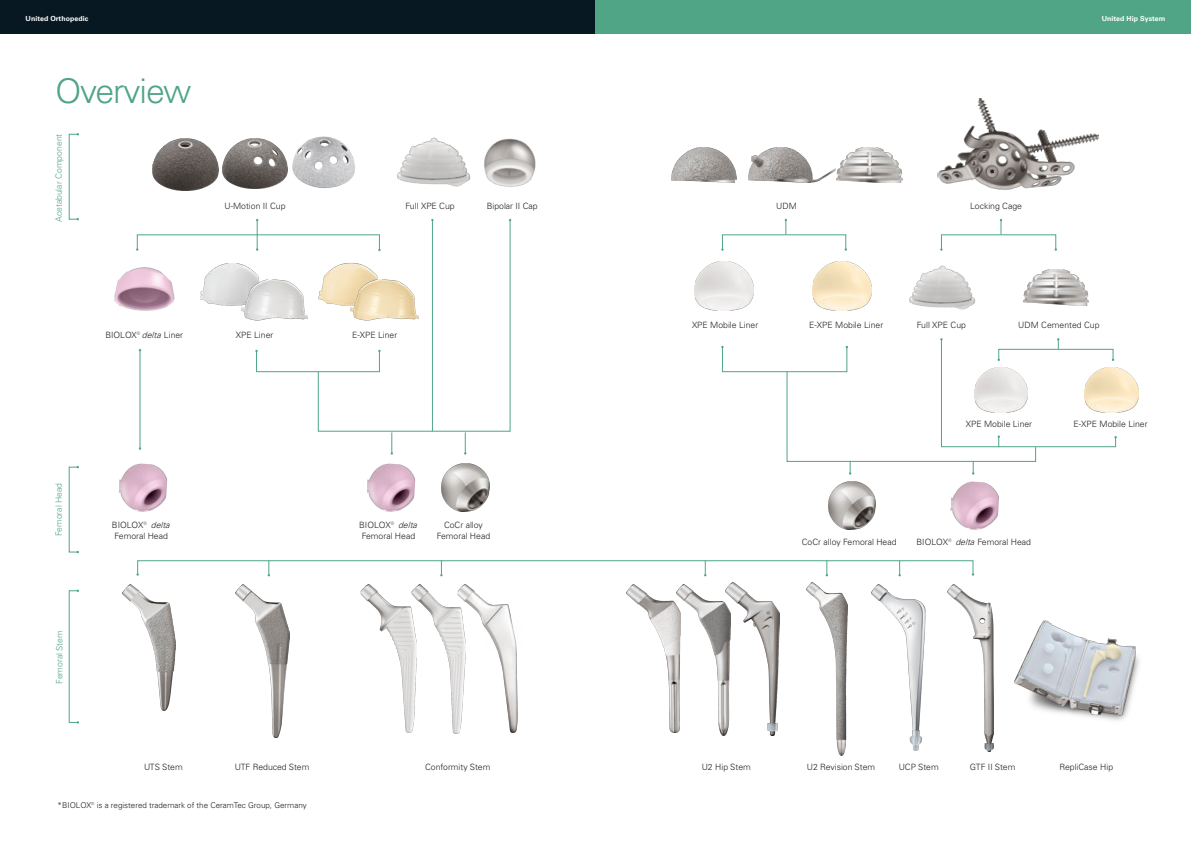
<style>
.page{position:relative;width:1191px;height:842px;background:#fff}
.page>*{position:absolute;margin:0;border:0;box-sizing:border-box;transform-origin:0 0}
.大標{font:300 34px "Univers LT Pro 45";letter-spacing:-.03em;color:#4fa586}
.內文{font:300 8.6px/11px "Univers LT Pro 45";color:#231f20}
.內文-2{font:300 8.6px "Univers LT Pro 45";color:#4fa586}
.內文-3{font:300 8px "Univers LT Pro 45";color:#231f20}
.t1{font:700 7px "Univers LT Pro 65";letter-spacing:.01em;color:#fff}
.s1{font-style:italic}
</style>
<div class="page">
<img style="left:937px;top:98px;width:162px;height:92px">
<div style="left:69px;top:134px;width:9px;height:85px;border:1px solid #4fa586"></div>
<div style="left:69px;top:467px;width:9px;height:85px;border:1px solid #4fa586"></div>
<div style="left:69px;top:590px;width:9px;height:133px;border:1px solid #4fa586"></div>
<div style="left:722px;top:234px;width:124px;height:16px;border:1px solid #4fa586"></div>
<div style="left:941px;top:234px;width:115px;height:16px;border:1px solid #4fa586"></div>
<hr style="left:257px;top:220px;width:1px;height:30px;background:#4fa586">
<svg style="left:136px;top:234px;width:182px;height:17px"></svg>
<svg style="left:784px;top:219px;width:3px;height:15px"></svg>
<svg style="left:999px;top:219px;width:3px;height:15px"></svg>
<div style="left:256px;top:351px;width:124px;height:21px;border:1px solid #4fa586"></div>
<div style="left:722px;top:347px;width:125px;height:25px;border:1px solid #4fa586"></div>
<div style="left:137px;top:560px;width:836px;height:15px;border:1px solid #4fa586"></div>
<svg style="left:318px;top:219px;width:192px;height:213px"></svg>
<svg style="left:268px;top:560px;width:2px;height:16px"></svg>
<svg style="left:440px;top:560px;width:2px;height:16px"></svg>
<svg style="left:704px;top:560px;width:2px;height:16px"></svg>
<svg style="left:825px;top:560px;width:3px;height:16px"></svg>
<svg style="left:390px;top:432px;width:3px;height:23px"></svg>
<svg style="left:464px;top:432px;width:2px;height:23px"></svg>
<svg style="left:898px;top:560px;width:3px;height:16px"></svg>
<hr style="left:140px;top:350px;width:1px;height:99px;background:#4fa586">
<img style="left:484px;top:139px;width:52px;height:48px">
<img style="left:397px;top:137px;width:74px;height:50px">
<img style="left:909px;top:265px;width:67px;height:45px">
<img style="left:223px;top:139px;width:64px;height:50px">
<img style="left:153px;top:139px;width:65px;height:52px">
<img style="left:671px;top:147px;width:66px;height:35px">
<img style="left:748px;top:147px;width:154px;height:35px">
<img style="left:1023px;top:270px;width:65px;height:35px">
<img style="left:201px;top:263px;width:59px;height:43px">
<img style="left:318px;top:262px;width:66px;height:46px">
<img style="left:114px;top:267px;width:61px;height:44px">
<img style="left:241px;top:279px;width:67px;height:41px">
<img style="left:350px;top:279px;width:68px;height:41px">
<img style="left:950px;top:481px;width:49px;height:49px">
<img style="left:118px;top:463px;width:49px;height:49px">
<img style="left:367px;top:463px;width:49px;height:49px">
<img style="left:828px;top:482px;width:48px;height:48px">
<img style="left:441px;top:464px;width:48px;height:48px">
<img style="left:236px;top:584px;width:53px;height:154px">
<img style="left:626px;top:584px;width:50px;height:148px">
<img style="left:676px;top:584px;width:49px;height:152px">
<img style="left:725px;top:583px;width:54px;height:153px">
<img style="left:871px;top:584px;width:54px;height:167px">
<img style="left:947px;top:584px;width:47px;height:167px">
<img style="left:361px;top:584px;width:50px;height:148px">
<img style="left:411px;top:584px;width:49px;height:149px">
<img style="left:458px;top:584px;width:60px;height:148px">
<img style="left:123px;top:584px;width:52px;height:126px">
<img style="left:813px;top:262px;width:58px;height:49px">
<img style="left:1116px;top:368px;width:22px;height:45px">
<img style="left:695px;top:262px;width:58px;height:49px">
<img style="left:1014px;top:620px;width:125px;height:101px">
<svg style="left:786px;top:338px;width:330px;height:137px"></svg>
<img style="left:292px;top:136px;width:63px;height:52px">
<img style="left:806px;top:583px;width:41px;height:173px">
<hr style="left:432px;top:220px;width:1px;height:211px;background:#4fa586">
<div style="left:0;top:0;width:595px;height:34px;background:#071822"></div>
<div style="left:595px;top:0;width:596px;height:34px;background:#4fa586"></div>
<p class="t1" style="left:26px;top:14px;width:64px">United Orthopedic</p>
<p class="t1" style="left:1101px;top:14px;width:65px">United Hip System</p>
<p class="大標" style="left:55px;top:69px;width:138px">Overview</p>
<p class="內文-2" style="left:53px;top:222px;width:90px;rotate:-90deg">Acetabular Component</p>
<p class="內文" style="left:224px;top:200px;width:63px">U-Motion II Cup</p>
<p class="內文" style="left:405px;top:200px;width:51px">Full XPE Cup</p>
<p class="內文" style="left:487px;top:200px;width:52px">Bipolar II Cap</p>
<p class="內文" style="left:776px;top:200px;width:22px">UDM</p>
<p class="內文" style="left:970px;top:200px;width:53px">Locking Cage</p>
<p class="內文" style="left:105px;top:329px;width:79px">BIOLOX® <span class="s1">delta</span> Liner</p>
<p class="內文" style="left:236px;top:329px;width:39px">XPE Liner</p>
<p class="內文" style="left:352px;top:329px;width:47px">E-XPE Liner</p>
<p class="內文" style="left:692px;top:319px;width:68px">XPE Mobile Liner</p>
<p class="內文-2" style="left:53px;top:536px;width:55px;rotate:-90deg">Femoral Head</p>
<p class="內文-2" style="left:54px;top:684px;width:55px;rotate:-90deg">Femoral Stem</p>
<p class="內文" style="left:112px;top:519px;width:62px">BIOLOX® <span class="s1">delta<br></span>Femoral Head</p>
<p class="內文" style="left:359px;top:519px;width:62px">BIOLOX® <span class="s1">delta<br></span>Femoral Head</p>
<p class="內文" style="left:437px;top:519px;width:55px;text-align:center">CoCr alloy<br>Femoral Head</p>
<p class="內文" style="left:144px;top:761px;width:40px">UTS Stem</p>
<p class="內文" style="left:235px;top:761px;width:76px">UTF Reduced Stem</p>
<p class="內文" style="left:425px;top:761px;width:67px">Conformity Stem</p>
<p class="內文" style="left:701px;top:761px;width:51px">U2 Hip Stem</p>
<p class="內文-3" style="left:58px;top:799px;width:250px">*BIOLOX® is a registered trademark of the CeramTec Group, Germany</p>
<p class="內文" style="left:809px;top:319px;width:76px">E-XPE Mobile Liner</p>
<p class="內文" style="left:917px;top:319px;width:51px">Full XPE Cup</p>
<p class="內文" style="left:1018px;top:319px;width:83px">UDM Cemented Cup</p>
<p class="內文" style="left:965px;top:418px;width:68px">XPE Mobile Liner</p>
<p class="內文" style="left:1073px;top:418px;width:76px">E-XPE Mobile Liner</p>
<p class="內文" style="left:802px;top:536px;width:96px">CoCr alloy Femoral Head</p>
<p class="內文" style="left:916px;top:536px;width:116px">BIOLOX® <span class="s1">delta</span> Femoral Head</p>
<p class="內文" style="left:806px;top:761px;width:70px">U2 Revision Stem</p>
<p class="內文" style="left:898px;top:761px;width:42px">UCP Stem</p>
<p class="內文" style="left:969px;top:761px;width:47px">GTF II Stem</p>
<p class="內文" style="left:1059px;top:761px;width:55px">RepliCase Hip</p>
</div>
